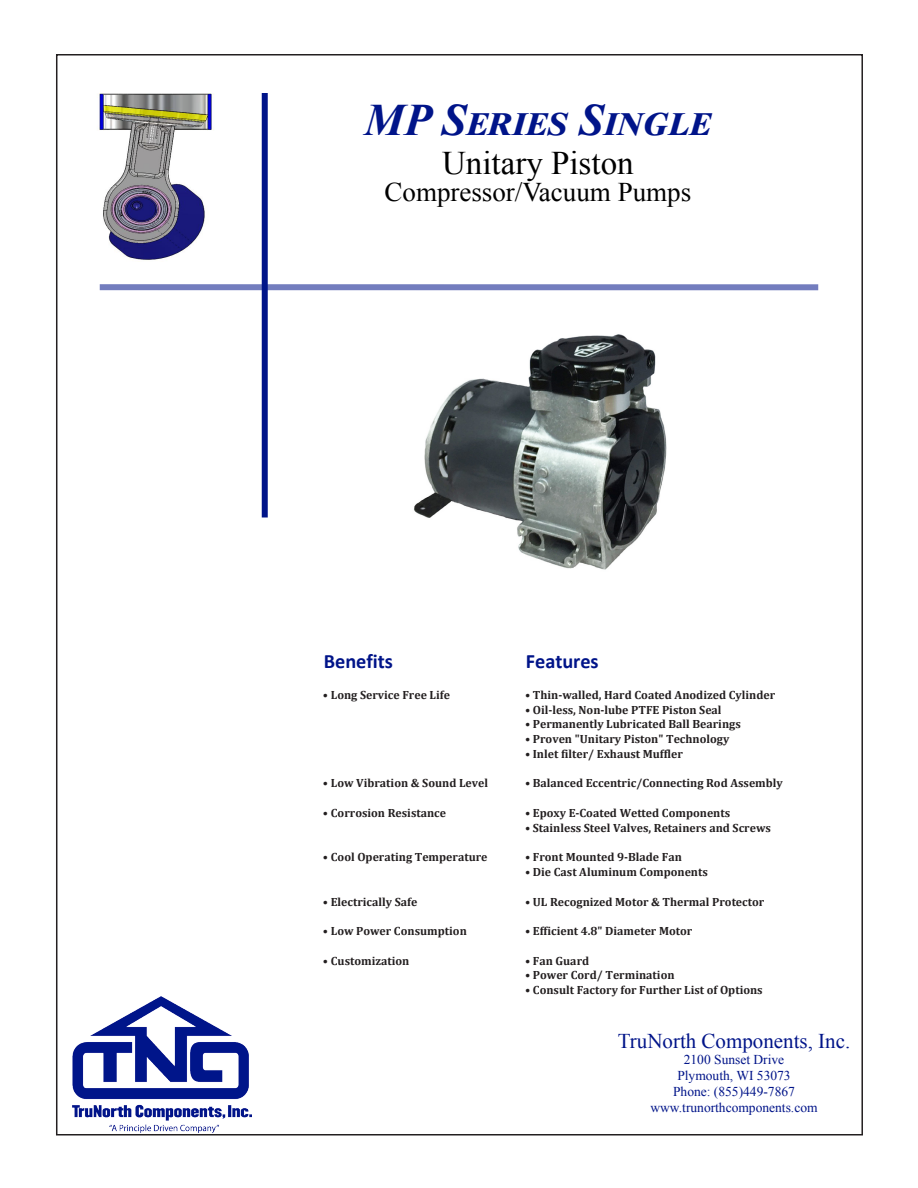
<style>
.page{position:relative;width:918px;height:1188px;background:#fff}
.page>*{position:absolute;margin:0;border:0;box-sizing:border-box;transform-origin:0 0}
.t1{font:italic 700 45px "Times New Roman";color:#001489}
.t2{font:33px "Times New Roman";color:#000}
.t3{font:27px "Times New Roman";color:#000}
.t4{font:21px "Times New Roman";color:#001489}
.t5{font:700 20.4px "Calibri";color:#001489}
.t6{font:13.5px "Times New Roman";color:#001489}
.t7{font:700 12px "Cambria";color:#231f20}
</style>
<div class="page">
<div style="left:100px;top:284px;width:718px;height:6px;background:#737dbe"></div>
<div style="left:262px;top:93px;width:6px;height:425px;background:#001489"></div>
<img style="left:98px;top:93px;width:116px;height:167px">
<img style="left:414px;top:334px;width:253px;height:236px">
<img style="left:71px;top:997px;width:180px;height:139px">
<p class="t1" style="left:365px;top:88px;width:348px">MP Series Single</p>
<p class="t2" style="left:442px;top:140px;width:193px">Unitary Piston</p>
<p class="t3" style="left:384px;top:173px;width:308px">Compressor/Vacuum Pumps</p>
<p class="t5" style="left:324px;top:647px;width:71px">Benefits</p>
<p class="t5" style="left:526px;top:647px;width:74px">Features</p>
<p class="t7" style="left:323px;top:686px;width:129px">• Long Service Free Life</p>
<p class="t7" style="left:525px;top:686px;width:252px">• Thin-walled, Hard Coated Anodized Cylinder</p>
<p class="t7" style="left:525px;top:701px;width:198px">• Oil-less, Non-lube PTFE Piston Seal</p>
<p class="t7" style="left:525px;top:716px;width:217px">• Permanently Lubricated Ball Bearings</p>
<p class="t7" style="left:525px;top:731px;width:206px">• Proven "Unitary Piston" Technology</p>
<p class="t7" style="left:525px;top:745px;width:159px">• Inlet filter/ Exhaust Muffler</p>
<p class="t7" style="left:323px;top:775px;width:167px">• Low Vibration &amp; Sound Level</p>
<p class="t7" style="left:525px;top:775px;width:259px">• Balanced Eccentric/Connecting Rod Assembly</p>
<p class="t7" style="left:323px;top:804px;width:125px">• Corrosion Resistance</p>
<p class="t7" style="left:525px;top:804px;width:207px">• Epoxy E-Coated Wetted Components</p>
<p class="t7" style="left:525px;top:819px;width:247px">• Stainless Steel Valves, Retainers and Screws</p>
<p class="t7" style="left:323px;top:849px;width:166px">• Cool Operating Temperature</p>
<p class="t7" style="left:525px;top:849px;width:158px">• Front Mounted 9-Blade Fan</p>
<p class="t7" style="left:525px;top:863px;width:184px">• Die Cast Aluminum Components</p>
<p class="t7" style="left:323px;top:893px;width:96px">• Electrically Safe</p>
<p class="t7" style="left:525px;top:893px;width:241px">• UL Recognized Motor &amp; Thermal Protector</p>
<p class="t7" style="left:323px;top:923px;width:145px">• Low Power Consumption</p>
<p class="t7" style="left:525px;top:923px;width:169px">• Efficient 4.8" Diameter Motor</p>
<p class="t7" style="left:323px;top:952px;width:88px">• Customization</p>
<p class="t7" style="left:525px;top:952px;width:66px">• Fan Guard</p>
<p class="t7" style="left:525px;top:967px;width:151px">• Power Cord/ Termination</p>
<p class="t7" style="left:525px;top:982px;width:239px">• Consult Factory for Further List of Options</p>
<p class="t4" style="left:618px;top:1026px;width:234px">TruNorth Components, Inc.</p>
<p class="t6" style="left:684px;top:1050px;width:102px">2100 Sunset Drive</p>
<p class="t6" style="left:677px;top:1066px;width:115px">Plymouth, WI 53073</p>
<p class="t6" style="left:673px;top:1082px;width:123px">Phone: (855)449-7867</p>
<p class="t6" style="left:651px;top:1098px;width:169px">www.trunorthcomponents.com</p>
</div>
